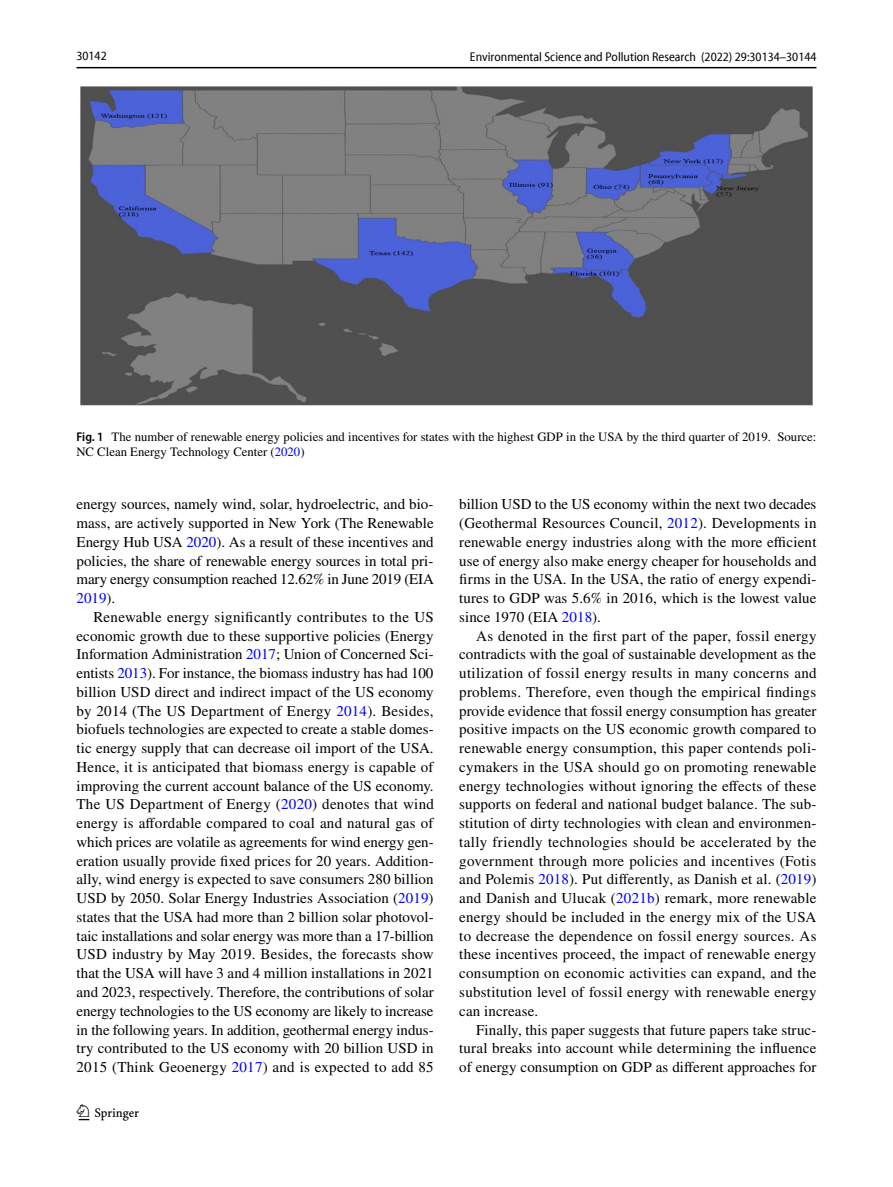
<style>
.page{position:relative;width:893px;height:1187px;background:#fff}
.page>*{position:absolute;margin:0;border:0;box-sizing:border-box;transform-origin:0 0}
.t1{font:22.5px "Springnew Regular 3";color:#000}
.t2{font:15px/18.8px "STIX";letter-spacing:.005em;color:#000;text-align:justify}
.t3{font:12.75px/15px "STIX";color:#000}
.t4{font:semi-condensed 12.75px "Myriad Pro Unic";color:#000}
.t5{font:12.75px "Myriad Pro Unic Semi Condensed 2";color:#000}
.s1{font-family:"Myriad Pro";font-weight:600;font-stretch:semi-condensed}
.s2{color:#00f}
</style>
<div class="page">
<hr style="left:77px;top:67px;width:739px;height:1px;background:#000">
<img style="left:81px;top:87px;width:731px;height:318px">
<p class="t5" style="left:77px;top:51px;width:32px">30142</p>
<p class="t4" style="left:470px;top:52px;width:348px">Environmental Science and Pollution Research (2022) 29:30134–30144</p>
<p class="t3" style="left:77px;top:429px;width:741px"><span class="s1">Fig. 1</span> The number of renewable energy policies and incentives for states with the highest GDP in the USA by the third quarter of 2019. Source:<br>NC Clean Energy Technology Center (<span class="s2">2020</span>)</p>
<p class="t2" style="left:77px;top:496px;width:359px">energy sources, namely wind, solar, hydroelectric, and bio&shy;mass, are actively supported in New York (The Renewable Energy Hub USA <span class="s2">2020</span>). As a result of these incentives and policies, the share of renewable energy sources in total pri&shy;mary energy consumption reached 12.62% in June 2019 (EIA <span class="s2">2019</span>).</p>
<p class="t2" style="left:77px;top:608px;width:359px;text-indent:17px">Renewable energy significantly contributes to the US economic growth due to these supportive policies (Energy Information Administration <span class="s2">2017</span>; Union of Concerned Sci&shy;entists <span class="s2">2013</span>). For instance, the biomass industry has had 100 billion USD direct and indirect impact of the US economy by 2014 (The US Department of Energy <span class="s2">2014</span>). Besides, biofuels technologies are expected to create a stable domes&shy;tic energy supply that can decrease oil import of the USA.<br>Hence, it is anticipated that biomass energy is capable of improving the current account balance of the US economy.<br>The US Department of Energy (<span class="s2">2020</span>) denotes that wind energy is affordable compared to coal and natural gas of which prices are volatile as agreements for wind energy gen&shy;eration usually provide fixed prices for 20 years. Addition&shy;ally, wind energy is expected to save consumers 280 billion USD by 2050. Solar Energy Industries Association (<span class="s2">2019</span>) states that the USA had more than 2 billion solar photovol&shy;taic installations and solar energy was more than a 17-billion USD industry by May 2019. Besides, the forecasts show that the USA will have 3 and 4 million installations in 2021 and 2023, respectively. Therefore, the contributions of solar energy technologies to the US economy are likely to increase in the following years. In addition, geothermal energy indus&shy;try contributed to the US economy with 20 billion USD in 2015 (Think Geoenergy <span class="s2">2017</span>) and is expected to add 85</p>
<h1 class="t1" style="left:79px;top:1104px;width:62px">1 3</h1>
<p class="t2" style="left:459px;top:496px;width:359px">billion USD to the US economy within the next two decades (Geothermal Resources Council, <span class="s2">2012</span>). Developments in renewable energy industries along with the more efficient use of energy also make energy cheaper for households and firms in the USA. In the USA, the ratio of energy expendi&shy;tures to GDP was 5.6% in 2016, which is the lowest value since 1970 (EIA <span class="s2">2018</span>).</p>
<p class="t2" style="left:459px;top:627px;width:359px;text-indent:17px">As denoted in the first part of the paper, fossil energy contradicts with the goal of sustainable development as the utilization of fossil energy results in many concerns and problems. Therefore, even though the empirical findings provide evidence that fossil energy consumption has greater positive impacts on the US economic growth compared to renewable energy consumption, this paper contends poli&shy;cymakers in the USA should go on promoting renewable energy technologies without ignoring the effects of these supports on federal and national budget balance. The sub&shy;stitution of dirty technologies with clean and environmen&shy;tally friendly technologies should be accelerated by the government through more policies and incentives (Fotis and Polemis <span class="s2">2018</span>). Put differently, as Danish et al. (<span class="s2">2019</span>) and Danish and Ulucak (<span class="s2">2021b</span>) remark, more renewable energy should be included in the energy mix of the USA to decrease the dependence on fossil energy sources. As these incentives proceed, the impact of renewable energy consumption on economic activities can expand, and the substitution level of fossil energy with renewable energy can increase.</p>
<p class="t2" style="left:459px;top:1021px;width:359px;text-indent:17px">Finally, this paper suggests that future papers take struc&shy;tural breaks into account while determining the influence of energy consumption on GDP as different approaches for</p>
</div>
